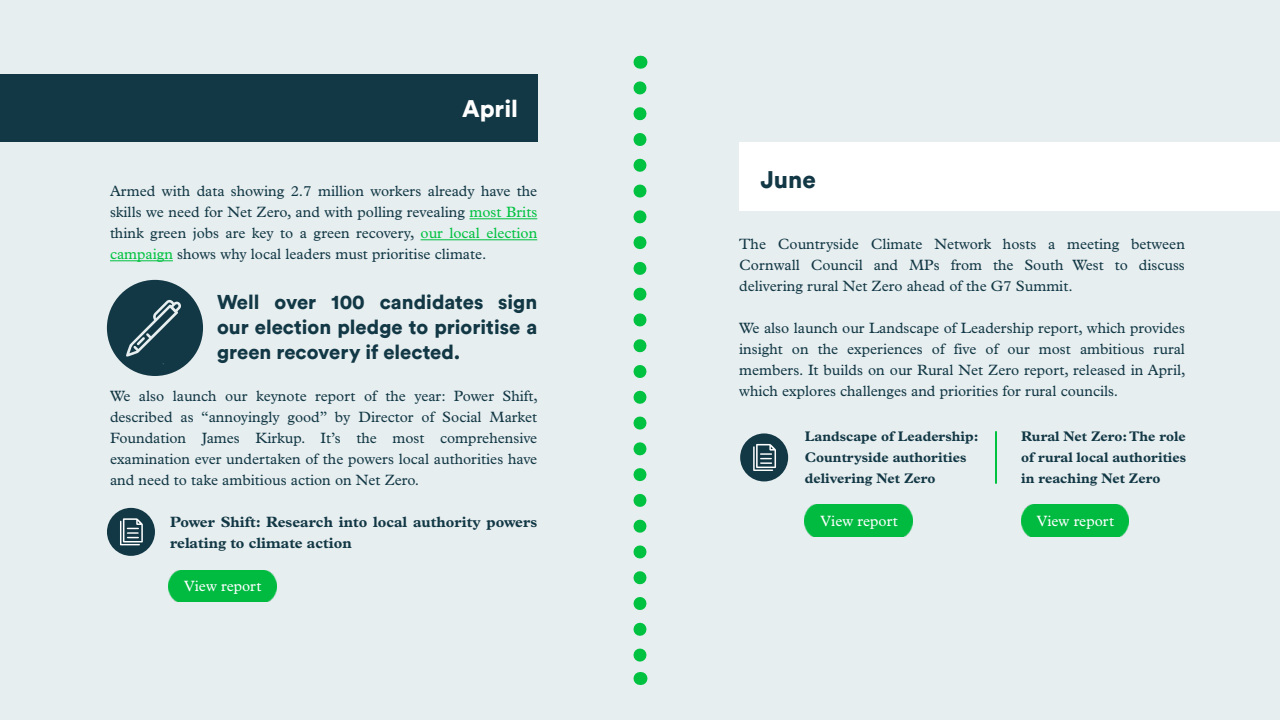
<style>
.page{position:relative;width:1280px;height:720px;background:#e7eef0}
.page>*{position:absolute;margin:0;border:0;box-sizing:border-box;transform-origin:0 0}
.t1{font:900 24px "Circular";color:#fff}
.t2{font:900 24px "Circular";color:#123845}
.t3{font:900 20px/25px "Circular";color:#123845;text-align:justify}
.t4{font:15px/21px "Plantin";color:#123845;text-align:justify}
.t5{font:700 15px/21px "Plantin MT Pro";color:#123845}
.t6{font:15px "Plantin";color:#fff}
.t7{font:700 14px/21px "Plantin MT Pro";color:#123845}
.s1{color:#00c240}
</style>
<div class="page">
<hr style="left:469px;top:218px;width:68px;height:1px;background:#00c240">
<hr style="left:421px;top:239px;width:116px;height:1px;background:#00c240">
<hr style="left:110px;top:260px;width:63px;height:1px;background:#00c240">
<div style="left:107px;top:280px;width:96px;height:96px;background:#123845;border-radius:50%"></div>
<div style="left:0;top:74px;width:537px;height:68px;background:#123845"></div>
<div style="left:169px;top:570px;width:107px;height:32px;background:#01bb41"></div>
<div style="left:107px;top:508px;width:48px;height:48px;background:#123845;border-radius:50%"></div>
<svg style="left:120px;top:518px;width:23px;height:27px"></svg>
<svg style="left:634px;top:88px;width:12px;height:574px"></svg>
<svg style="left:640px;top:56px;width:1px;height:13px"></svg>
<svg style="left:640px;top:672px;width:1px;height:13px"></svg>
<svg style="left:126px;top:299px;width:55px;height:58px"></svg>
<div style="left:739px;top:142px;width:541px;height:68px;background:#fff"></div>
<div style="left:805px;top:505px;width:108px;height:31px;background:#01bb41"></div>
<div style="left:1021px;top:505px;width:108px;height:31px;background:#01bb41"></div>
<div style="left:740px;top:433px;width:48px;height:48px;background:#123845;border-radius:50%"></div>
<svg style="left:753px;top:444px;width:23px;height:27px"></svg>
<hr style="left:995px;top:431px;width:2px;height:53px;background:#00c240">
<h1 class="t1" style="left:462px;top:92px;width:58px">April</h1>
<p class="t4" style="left:110px;top:181px;width:429px">Armed with data showing 2.7 million workers already have the skills we need for Net Zero, and with polling revealing <span class="s1">most Brits </span>think green jobs are key to a green recovery, <span class="s1">our local election campaign</span> shows why local leaders must prioritise climate.</p>
<h2 class="t3" style="left:217px;top:289px;width:322px">Well over 100 candidates sign our election pledge to prioritise a green recovery if elected.</h2>
<p class="t4" style="left:110px;top:386px;width:429px">We also launch our keynote report of the year: Power Shift, described as “annoyingly good” by Director of Social Market Foundation James Kirkup. It’s the most comprehensive examination ever undertaken of the powers local authorities have and need to take ambitious action on Net Zero.</p>
<p class="t5" style="left:170px;top:512px;width:369px">Power Shift: Research into local authority powers relating to climate action</p>
<p class="t6" style="left:184px;top:577px;width:79px">View report</p>
<h1 class="t2" style="left:760px;top:163px;width:57px">June</h1>
<p class="t4" style="left:739px;top:233px;width:447px">The Countryside Climate Network hosts a meeting between Cornwall Council and MPs from the South West to discuss delivering rural Net Zero ahead of the G7 Summit.</p>
<p class="t4" style="left:739px;top:317px;width:448px">We also launch our Landscape of Leadership report, which provides insight on the experiences of five of our most ambitious rural members. It builds on our Rural Net Zero report, released in April, which explores challenges and priorities for rural councils.</p>
<p class="t7" style="left:805px;top:426px;width:175px">Landscape of Leadership:<br>Countryside authorities delivering Net Zero</p>
<p class="t7" style="left:1021px;top:426px;width:167px;text-align:justify">Rural Net Zero: The role of rural local authorities in reaching Net Zero</p>
<p class="t6" style="left:821px;top:512px;width:79px">View report</p>
<p class="t6" style="left:1037px;top:512px;width:79px">View report</p>
</div>
